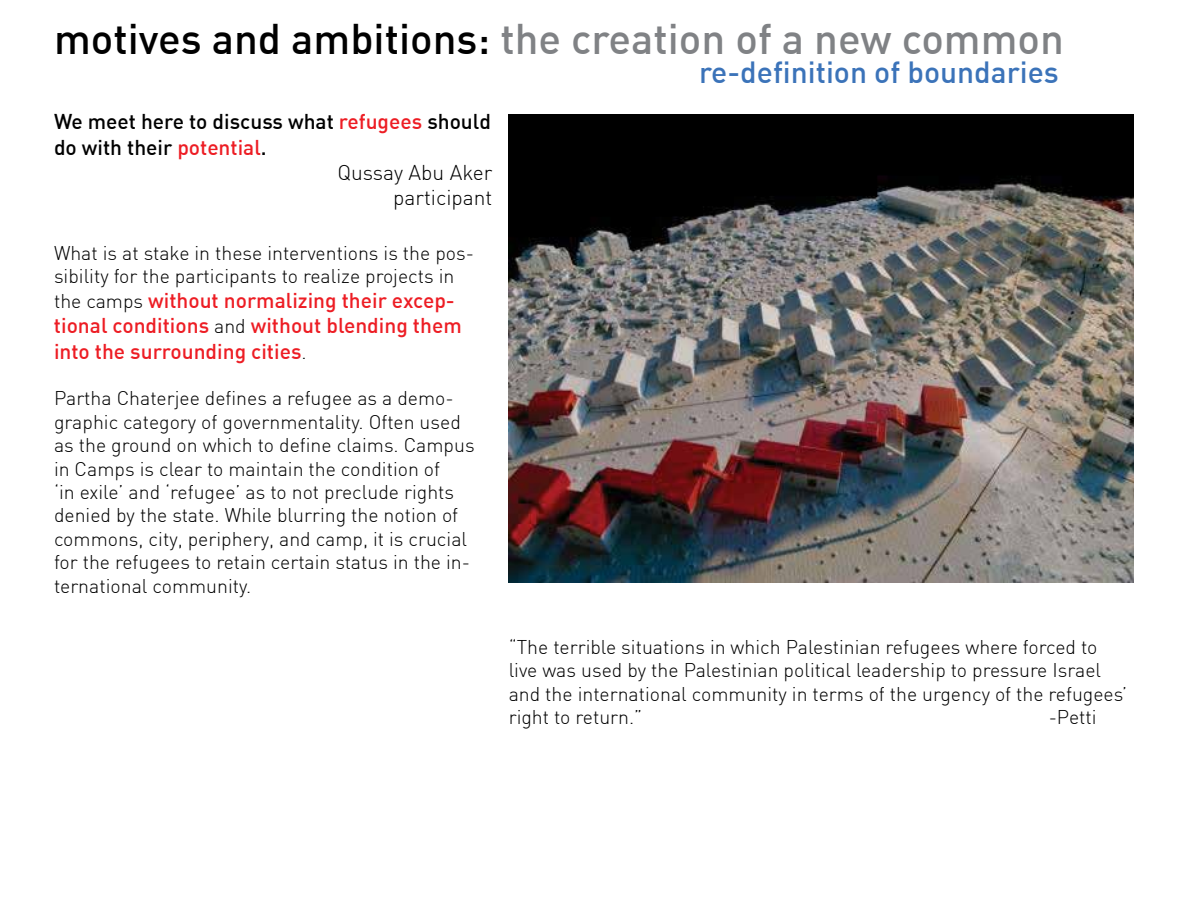
<style>
.page{position:relative;width:1188px;height:918px;background:#fff}
.page>*{position:absolute;margin:0;border:0;box-sizing:border-box;transform-origin:0 0}
.t1{font:500 42px "DIN";color:#808285}
.t2{font:500 30px "DIN";color:#3b73b9}
.t3{font:500 21px/25.2px "DIN";color:#ed1d24}
.t4{font:500 21px "DIN";color:#000}
.t5{font:300 21px "DIN";color:#000}
.t6{font:300 19.5px/23.4px "DIN";color:#000}
.s1{color:#000}
.s2{color:#ed1d24}
.s3{font-weight:300;font-size:19.5px;color:#000}
</style>
<div class="page">
<img style="left:509px;top:114px;width:625px;height:468px">
<h1 class="t1" style="left:54px;top:12px;width:1012px"><span class="s1">motives and ambitions:</span> the creation of a new common</h1>
<p class="t4" style="left:54px;top:108px;width:439px">We meet here to discuss what <span class="s2">refugees</span> should</p>
<p class="t4" style="left:54px;top:134px;width:214px">do with their <span class="s2">potential</span>.</p>
<p class="t5" style="left:338px;top:159px;width:156px">Qussay Abu Aker</p>
<p class="t5" style="left:393px;top:185px;width:101px">participant</p>
<p class="t6" style="left:54px;top:241px;width:422px">What is at stake in these interventions is the pos&shy;sibility for the participants to realize projects in</p>
<p class="t3" style="left:54px;top:287px;width:409px"><span class="s3">the camps</span> without normalizing their excep&shy;tional conditions <span class="s3">and</span> without blending them into the surrounding cities<span class="s3">.</span></p>
<p class="t6" style="left:54px;top:386px;width:422px">Partha Chaterjee defines a refugee as a demo&shy;graphic category of governmentality. Often used as the ground on which to define claims. Campus in Camps is clear to maintain the condition of<br>‘in exile’ and ‘refugee’ as to not preclude rights denied by the state. While blurring the notion of commons, city, periphery, and camp, it is crucial for the refugees to retain certain status in the in&shy;ternational community.</p>
<h2 class="t2" style="left:699px;top:53px;width:361px">re-definition of boundaries</h2>
<p class="t6" style="left:509px;top:635px;width:620px">“The terrible situations in which Palestinian refugees where forced to live was used by the Palestinian political leadership to pressure Israel and the international community in terms of the urgency of the refugees’ right to return.”</p>
<p class="t6" style="left:1049px;top:705px;width:50px">-Petti</p>
</div>
